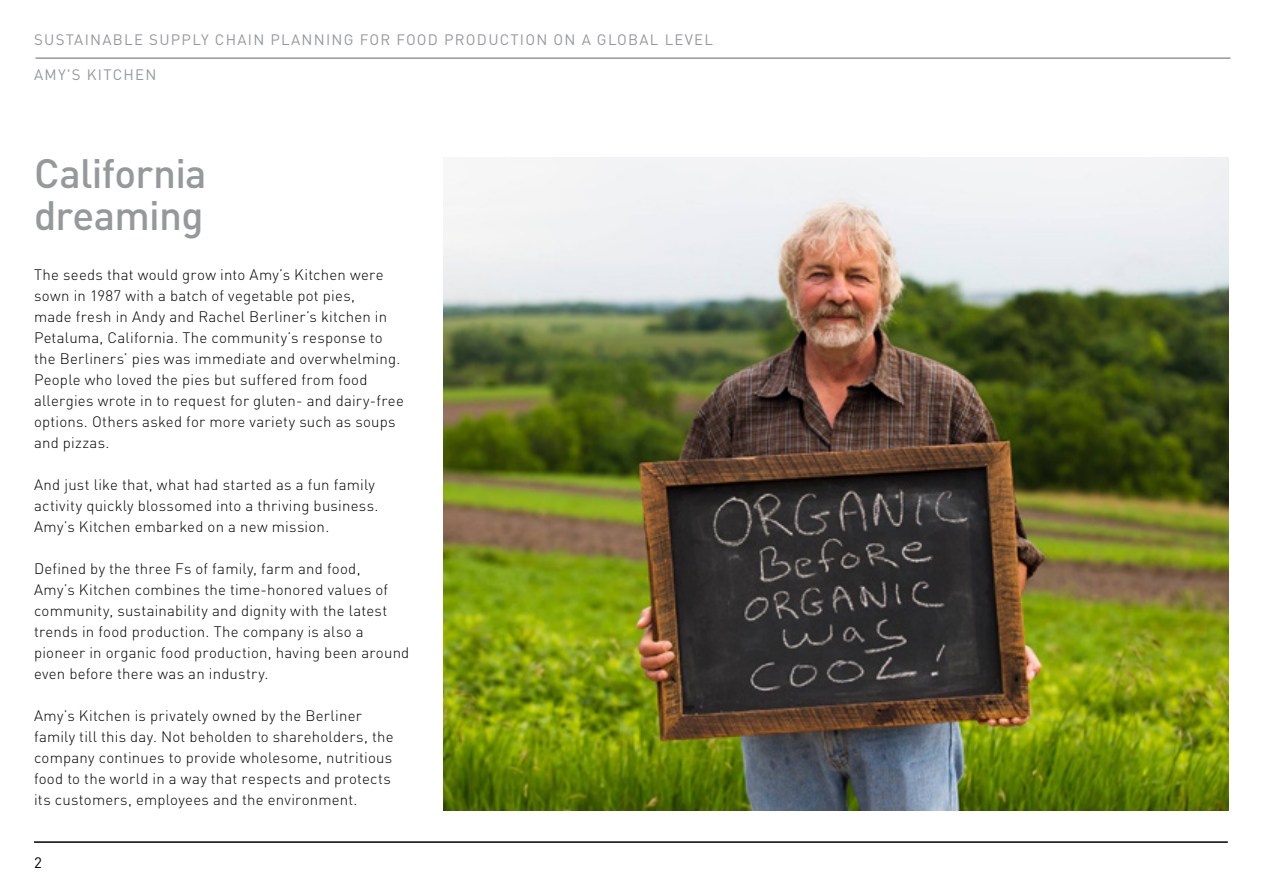
<style>
.page{position:relative;width:1263px;height:893px;background:#fff}
.page>*{position:absolute;margin:0;border:0;box-sizing:border-box;transform-origin:0 0}
.t1{font:500 40.5px/42px "DIN Pro";letter-spacing:-.02em;color:#95999c}
.t2{font:300 15px/21px "DIN Pro";letter-spacing:.015em;color:#000}
.t3{font:15px "DIN Pro";letter-spacing:.085em;color:#95999c}
.t4{font:15px "DIN Pro";color:#000}
</style>
<div class="page">
<hr style="left:34px;top:841px;width:1194px;height:2px;background:#000">
<hr style="left:36px;top:57px;width:1194px;height:2px;background:#95999c">
<img style="left:444px;top:157px;width:785px;height:653px">
<p class="t3" style="left:34px;top:28px;width:681px">SUSTAINABLE SUPPLY CHAIN PLANNING FOR FOOD PRODUCTION ON A GLOBAL LEVEL</p>
<p class="t3" style="left:34px;top:62px;width:75px">AMY'S KITCHEN</p>
<h1 class="t1" style="left:34px;top:148px;width:174px">California dreaming</h1>
<p class="t2" style="left:34px;top:263px;width:371px">The seeds that would grow into Amy’s Kitchen were sown in 1987 with a batch of vegetable pot pies,<br>made fresh in Andy and Rachel Berliner’s kitchen in Petaluma, California. The community’s response to the Berliners’ pies was immediate and overwhelming.<br>People who loved the pies but suffered from food allergies wrote in to request for gluten- and dairy-free options. Others asked for more variety such as soups and pizzas.</p>
<p class="t2" style="left:34px;top:473px;width:346px">And just like that, what had started as a fun family activity quickly blossomed into a thriving business.<br>Amy’s Kitchen embarked on a new mission.</p>
<p class="t2" style="left:34px;top:557px;width:377px">Defined by the three Fs of family, farm and food,<br>Amy’s Kitchen combines the time-honored values of community, sustainability and dignity with the latest trends in food production. The company is also a pioneer in organic food production, having been around even before there was an industry.</p>
<p class="t2" style="left:34px;top:704px;width:361px">Amy’s Kitchen is privately owned by the Berliner family till this day. Not beholden to shareholders, the company continues to provide wholesome, nutritious food to the world in a way that respects and protects its customers, employees and the environment.</p>
<p class="t4" style="left:34px;top:850px;width:9px">2</p>
</div>
